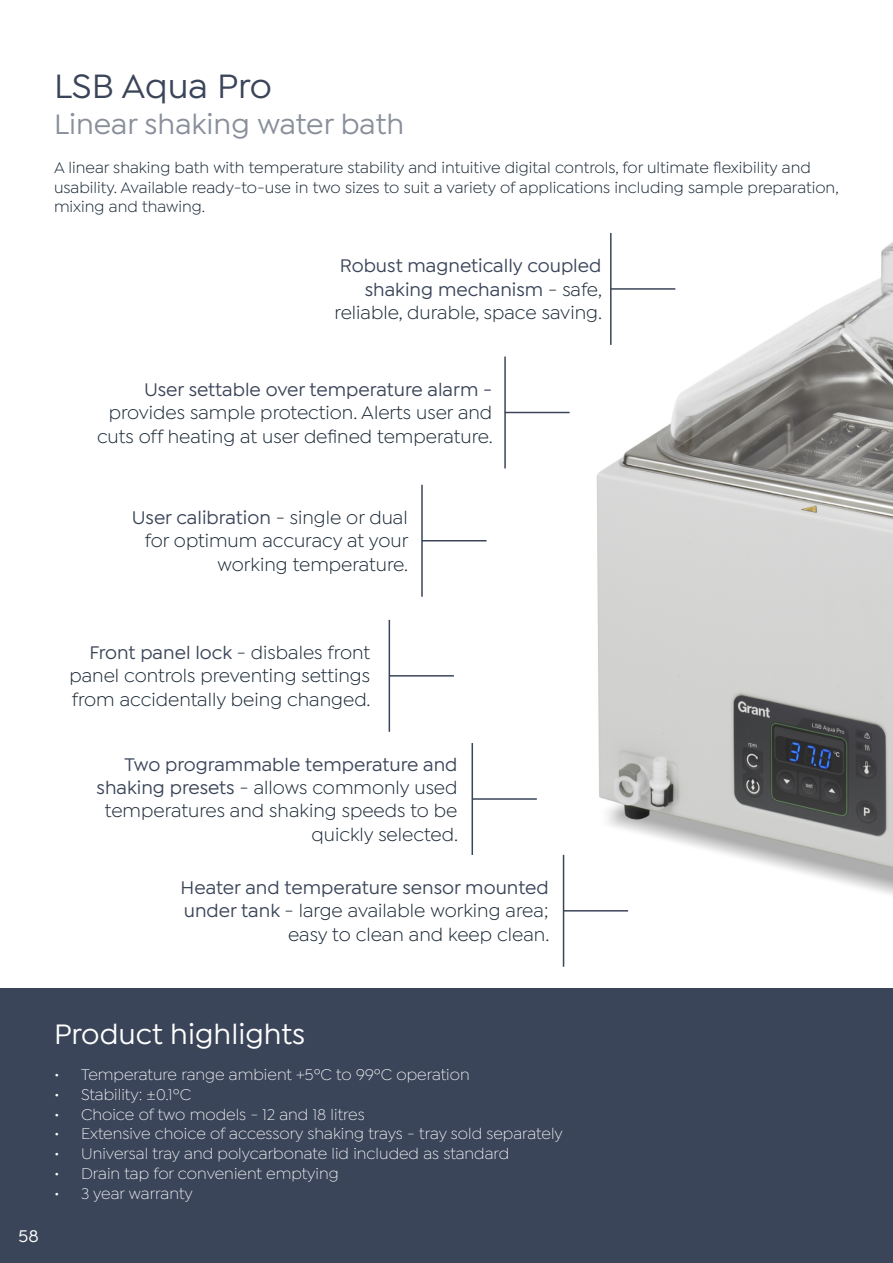
<style>
.page{position:relative;width:893px;height:1263px;background:#fff}
.page>*{position:absolute;margin:0;border:0;box-sizing:border-box;transform-origin:0 0}
.t1{font:500 36px "Isidora Sans";color:#3b4559}
.t2{font:500 30px "Isidora Sans";color:#898f9b}
.t3{font:500 30px "Isidora Sans";color:#fff}
.t4{font:19.5px/23.4px "Isidora Sans";color:#1c2a37;text-align:right}
.t5{font:19.5px/23.4px "Isidora Sans";color:#1d2a37;text-align:right}
.t6{font:500 19.5px/23.4px "Isidora Sans";color:#3b4559;text-align:right}
.t7{font:500 18px "Isidora Sans";color:#fff}
.t8{font:300 16.5px "Isidora Sans";color:#fff}
.t9{font:16.5px/19.8px "Isidora Sans";color:#1c2a37}
.s1{font-weight:400;color:#1c2a37}
.s2{font-weight:500;color:#3b4559}
.s3{color:#1d2a37}
</style>
<div class="page">
<div style="left:0;top:989px;width:893px;height:274px;background:#3b4559"></div>
<img style="left:566px;top:242px;width:327px;height:670px">
<hr style="left:610px;top:233px;width:2px;height:112px;background:#3b4559">
<hr style="left:610px;top:288px;width:65px;height:2px;background:#3b4559">
<hr style="left:504px;top:357px;width:2px;height:111px;background:#3b4559">
<hr style="left:505px;top:412px;width:65px;height:1px;background:#3b4559">
<hr style="left:563px;top:855px;width:1px;height:112px;background:#3b4559">
<hr style="left:563px;top:910px;width:65px;height:1px;background:#3b4559">
<hr style="left:421px;top:485px;width:2px;height:112px;background:#3b4559">
<hr style="left:422px;top:540px;width:65px;height:1px;background:#3b4559">
<hr style="left:471px;top:743px;width:2px;height:112px;background:#3b4559">
<hr style="left:472px;top:798px;width:65px;height:2px;background:#3b4559">
<hr style="left:389px;top:620px;width:1px;height:112px;background:#3b4559">
<hr style="left:389px;top:675px;width:65px;height:2px;background:#3b4559">
<h1 class="t1" style="left:54px;top:66px;width:219px">LSB Aqua Pro</h1>
<h2 class="t2" style="left:54px;top:107px;width:352px">Linear shaking water bath</h2>
<p class="t9" style="left:54px;top:157px;width:786px">A linear shaking bath with temperature stability and intuitive digital controls, for ultimate flexibility and usability. Available ready-to-use in two sizes to suit a variety of applications including sample preparation, mixing and thawing.</p>
<p class="t6" style="left:335px;top:254px;width:269px">Robust magnetically coupled shaking mechanism <span class="s1">- safe, reliable, durable, space saving.</span></p>
<p class="t6" style="left:144px;top:378px;width:350px">User settable over temperature alarm -</p>
<p class="t4" style="left:97px;top:401px;width:397px;text-align:center">provides sample protection. Alerts user and cuts off heating at user defined temperature.</p>
<p class="t4" style="left:132px;top:506px;width:278px"><span class="s2">User calibration</span> - single or dual for optimum accuracy at your working temperature.</p>
<p class="t4" style="left:69px;top:641px;width:303px;text-align:justify;text-indent:20px"><span class="s2">Front panel lock</span> - disbales front panel controls preventing settings from accidentally being changed.</p>
<p class="t5" style="left:97px;top:752px;width:363px"><span class="s2">Two programmable temperature and shaking presets</span> - allows commonly used temperatures and shaking speeds to be quickly selected.</p>
<p class="t4" style="left:181px;top:876px;width:370px"><span class="s2">Heater and temperature sensor mounted under tank</span> <span class="s3">- la</span>rge available working area; easy to clean and keep clean.</p>
<p class="t7" style="left:19px;top:1226px;width:22px">58</p>
<h2 class="t3" style="left:54px;top:1017px;width:253px">Product highlights</h2>
<p class="t8" style="left:54px;top:1066px;width:417px">• Temperature range ambient +5ºC to 99ºC operation</p>
<p class="t8" style="left:54px;top:1085px;width:139px">• Stability: ±0.1ºC</p>
<p class="t8" style="left:54px;top:1105px;width:312px">• Choice of two models - 12 and 18 litres</p>
<p class="t8" style="left:54px;top:1125px;width:510px">• Extensive choice of accessory shaking trays - tray sold separately</p>
<p class="t8" style="left:54px;top:1145px;width:457px">• Universal tray and polycarbonate lid included as standard</p>
<p class="t8" style="left:54px;top:1165px;width:286px">• Drain tap for convenient emptying</p>
<p class="t8" style="left:54px;top:1184px;width:140px">• 3 year warranty</p>
</div>
